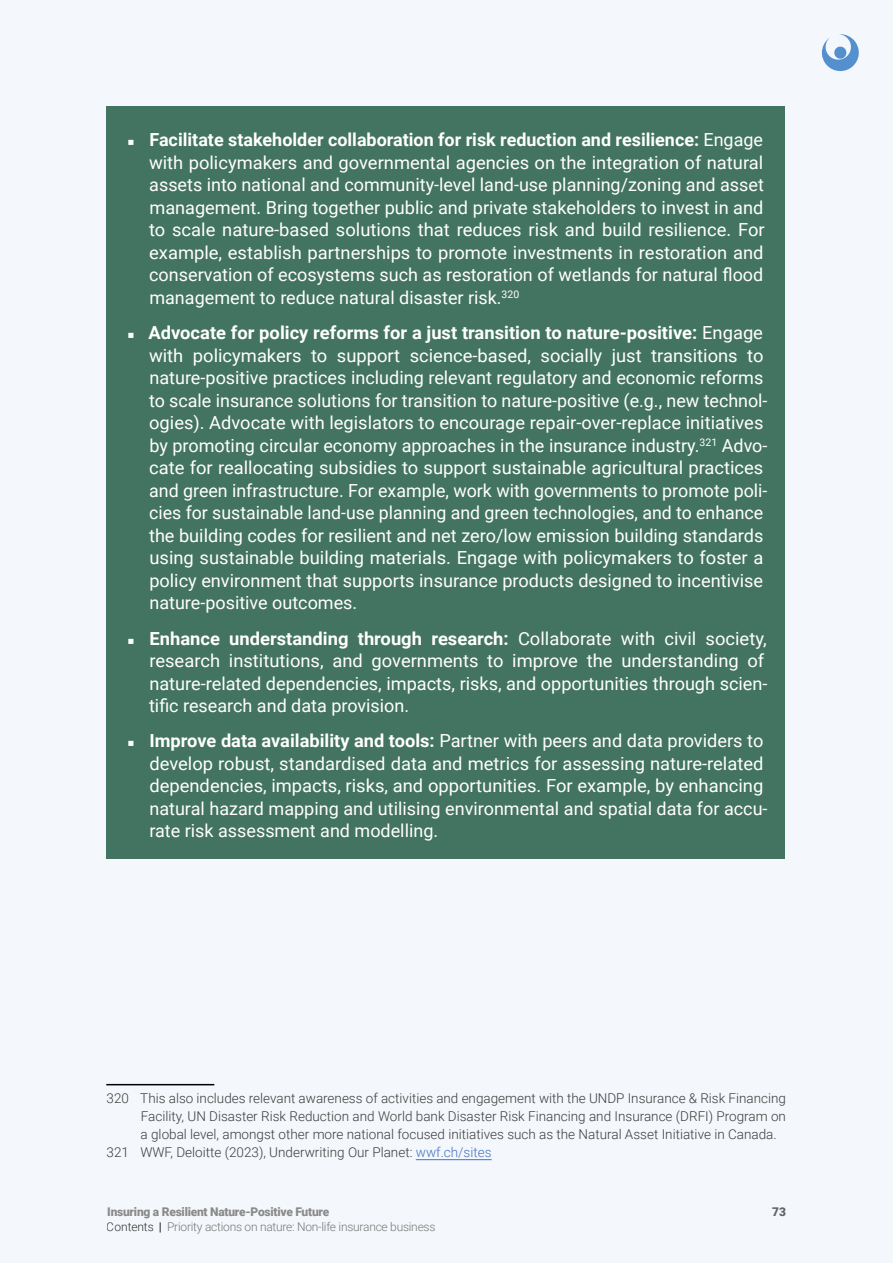
<style>
.page{position:relative;width:893px;height:1263px;background:#f4f7fb}
.page>*{position:absolute;margin:0;border:0;box-sizing:border-box;transform-origin:0 0}
.t1{font:18px/22.5px "Roboto";color:#fff}
.t2{font:300 13.5px "Roboto";color:#3c3c3b}
.t3{font:300 12px "Roboto";letter-spacing:-.02em;color:#575756}
.t4{font:900 12px "Roboto";letter-spacing:-.02em;color:#706f6f}
.t5{font:900 12px "Roboto";color:#3c3c3b}
.s1{font-weight:700}
.s2{color:#4472c4}
.s3{color:#000}
.s4{font-weight:700;color:#000}
</style>
<div class="page">
<svg style="left:822px;top:34px;width:37px;height:37px"></svg>
<div style="left:106px;top:106px;width:679px;height:752px;background:#437361"></div>
<hr style="left:106px;top:1084px;width:108px;height:1px;background:#000">
<hr style="left:416px;top:1159px;width:76px;height:1px;background:#4472c4">
<p class="t1" style="left:149px;top:128px;width:617px;text-align:justify;text-indent:-23px">◾ <span class="s1">Facilitate stakeholder collaboration for risk reduction and resilience:</span> Engage with policymakers and governmental agencies on the integration of natural assets into national and community-level land-use planning/zoning and asset management. Bring together public and private stakeholders to invest in and to scale nature-based solutions that reduces risk and build resilience. For example, establish partnerships to promote investments in restoration and conservation of ecosystems such as restoration of wetlands for natural flood management to reduce natural disaster risk.<sup>320</sup></p>
<p class="t1" style="left:149px;top:321px;width:620px;text-indent:-23px">◾ <span class="s1">Advocate for policy reforms for a just transition to nature-positive:</span> Engage with policymakers to support science-based, socially just transitions to nature-positive practices including relevant regulatory and economic reforms to scale insurance solutions for transition to nature-positive (e.g., new technol&shy;ogies). Advocate with legislators to encourage repair-over-replace initiatives by promoting circular economy approaches in the insurance industry.<sup>321</sup> Advo&shy;cate for reallocating subsidies to support sustainable agricultural practices and green infrastructure. For example, work with governments to promote poli&shy;cies for sustainable land-use planning and green technologies, and to enhance the building codes for resilient and net zero/low emission building standards using sustainable building materials. Engage with policymakers to foster a policy environment that supports insurance products designed to incentivise nature-positive outcomes.</p>
<p class="t1" style="left:149px;top:626px;width:620px;text-indent:-23px">◾ <span class="s1">Enhance understanding through research:</span> Collaborate with civil society, research institutions, and governments to improve the understanding of nature-related dependencies, impacts, risks, and opportunities through scien&shy;tific research and data provision.</p>
<p class="t1" style="left:149px;top:729px;width:620px;text-indent:-23px">◾ <span class="s1">Improve data availability and tools:</span> Partner with peers and data providers to develop robust, standardised data and metrics for assessing nature-related dependencies, impacts, risks, and opportunities. For example, by enhancing natural hazard mapping and utilising environmental and spatial data for accu&shy;rate risk assessment and modelling.</p>
<p class="t2" style="left:107px;top:1088px;width:681px">320 This also includes relevant awareness of activities and engagement with the UNDP Insurance &amp; Risk Financing</p>
<p class="t2" style="left:141px;top:1106px;width:647px">Facility, UN Disaster Risk Reduction and World bank Disaster Risk Financing and Insurance (DRFI) Program on</p>
<p class="t2" style="left:141px;top:1124px;width:637px">a global level, amongst other more national focused initiatives such as the Natural Asset Initiative in Canada.</p>
<p class="t2" style="left:107px;top:1142px;width:386px">321 WWF, Deloitte (2023), Underwriting Our Planet: <span class="s2">wwf.ch/sites</span></p>
<p class="t4" style="left:107px;top:1203px;width:223px">Insuring a Resilient Nature-Positive Future</p>
<p class="t5" style="left:772px;top:1203px;width:15px">73</p>
<p class="t3" style="left:107px;top:1218px;width:330px"><span class="s3">Contents</span> <span class="s4">|</span> Priority actions on nature: Non-life insurance business</p>
</div>
